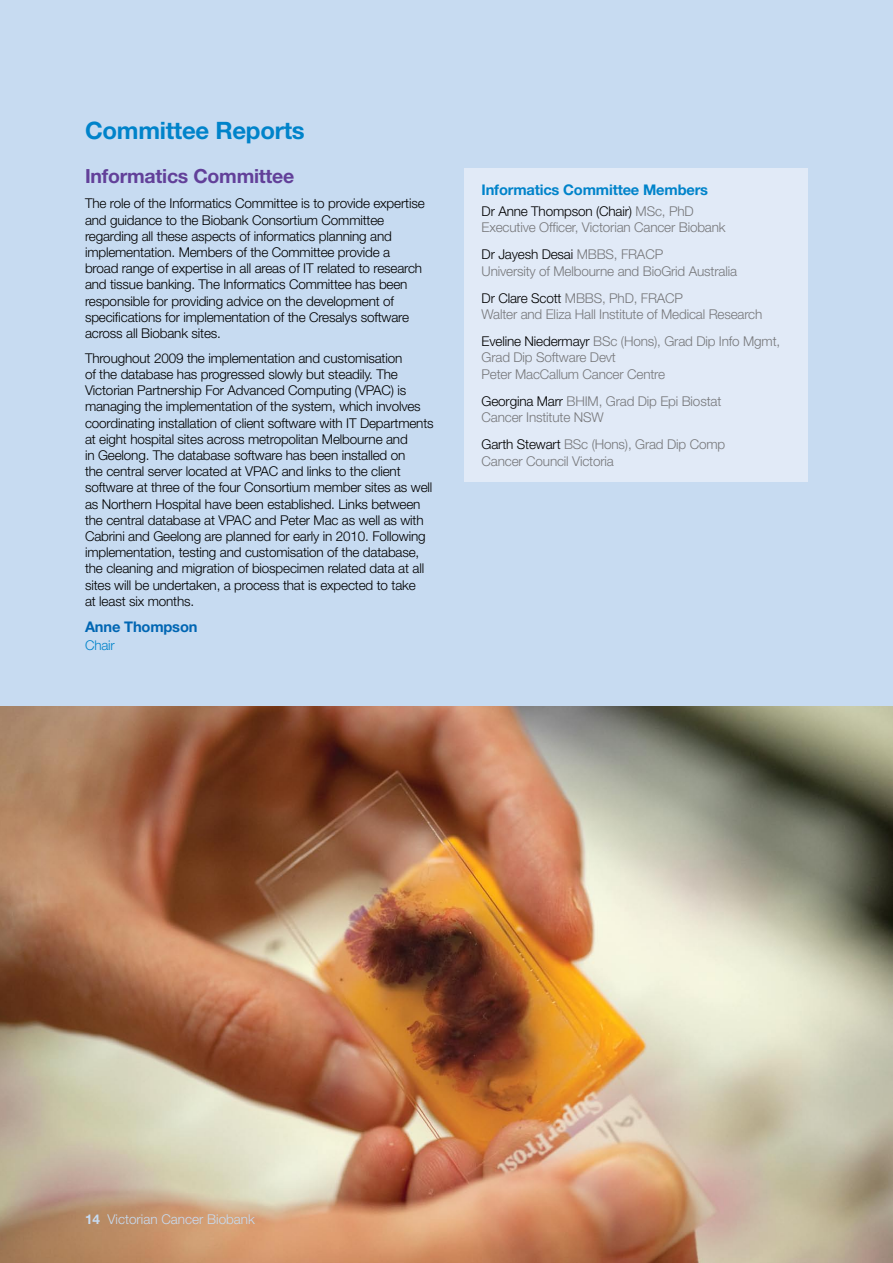
<style>
.page{position:relative;width:893px;height:1263px;background:#fff}
.page>*{position:absolute;margin:0;border:0;box-sizing:border-box;transform-origin:0 0}
.t1{font:700 24px "Helvetica Neue";letter-spacing:-.01em;color:#0083ca}
.t2{font:700 19.5px "Helvetica Neue";letter-spacing:-.01em;color:#624099}
.t3{font:700 14.7px "Helvetica Neue";letter-spacing:-.01em;color:#0083ca}
.t4{font:700 14.7px "Helvetica Neue";letter-spacing:-.01em;color:#0066b3}
.t5{font:300 13.5px/16.2px "Helvetica Neue";letter-spacing:-.01em;color:#000}
.t6{font:300 13.5px/16.2px "Helvetica Neue";letter-spacing:-.01em;color:#77787b}
.t7{font:300 13.5px "Helvetica Neue";color:#c7dbf1}
.t8{font:300 13.5px "Helvetica Neue";letter-spacing:-.01em;color:#0083ca}
.s1{color:#000}
.s2{font-weight:700}
</style>
<div class="page">
<div style="left:0;top:0;width:893px;height:721px;background:#c7dbf1"></div>
<div style="left:465px;top:168px;width:343px;height:314px;background:#e1eaf7"></div>
<img style="left:0;top:706px;width:893px;height:557px">
<h1 class="t1" style="left:85px;top:115px;width:221px">Committee Reports</h1>
<h2 class="t2" style="left:85px;top:164px;width:211px">Informatics Committee</h2>
<p class="t5" style="left:85px;top:195px;width:341px">The role of the Informatics Committee is to provide expertise and guidance to the Biobank Consortium Committee regarding all these aspects of informatics planning and implementation. Members of the Committee provide a broad range of expertise in all areas of IT related to research and tissue banking. The Informatics Committee has been responsible for providing advice on the development of specifications for implementation of the Cresalys software across all Biobank sites.</p>
<p class="t5" style="left:85px;top:349px;width:350px">Throughout 2009 the implementation and customisation<br>of the database has progressed slowly but steadily. The Victorian Partnership For Advanced Computing (VPAC) is managing the implementation of the system, which involves coordinating installation of client software with IT Departments at eight hospital sites across metropolitan Melbourne and<br>in Geelong. The database software has been installed on<br>the central server located at VPAC and links to the client software at three of the four Consortium member sites as well as Northern Hospital have been established. Links between the central database at VPAC and Peter Mac as well as with Cabrini and Geelong are planned for early in 2010. Following implementation, testing and customisation of the database, the cleaning and migration of biospecimen related data at all sites will be undertaken, a process that is expected to take<br>at least six months.</p>
<p class="t4" style="left:85px;top:617px;width:114px">Anne Thompson</p>
<p class="t8" style="left:85px;top:637px;width:31px">Chair</p>
<p class="t3" style="left:482px;top:181px;width:228px">Informatics Committee Members</p>
<p class="t6" style="left:482px;top:203px;width:246px"><span class="s1">Dr Anne Thompson (Chair)</span> MSc, PhD<br>Executive Officer, Victorian Cancer Biobank</p>
<p class="t6" style="left:482px;top:246px;width:257px"><span class="s1">Dr Jayesh Desai</span> MBBS, FRACP<br>University of Melbourne and BioGrid Australia</p>
<p class="t6" style="left:482px;top:290px;width:282px"><span class="s1">Dr Clare Scott</span> MBBS, PhD, FRACP<br>Walter and Eliza Hall Institute of Medical Research</p>
<p class="t6" style="left:482px;top:333px;width:300px"><span class="s1">Eveline Niedermayr</span> BSc (Hons), Grad Dip Info Mgmt,<br>Grad Dip Software Devt<br>Peter MacCallum Cancer Centre</p>
<p class="t6" style="left:482px;top:393px;width:241px"><span class="s1">Georgina Marr</span> BHIM, Grad Dip Epi Biostat<br>Cancer Institute NSW</p>
<p class="t6" style="left:482px;top:436px;width:245px"><span class="s1">Garth Stewart</span> BSc (Hons), Grad Dip Comp<br>Cancer Council Victoria</p>
<p class="t7" style="left:85px;top:1211px;width:171px"><span class="s2">14</span> Victorian Cancer Biobank</p>
</div>
